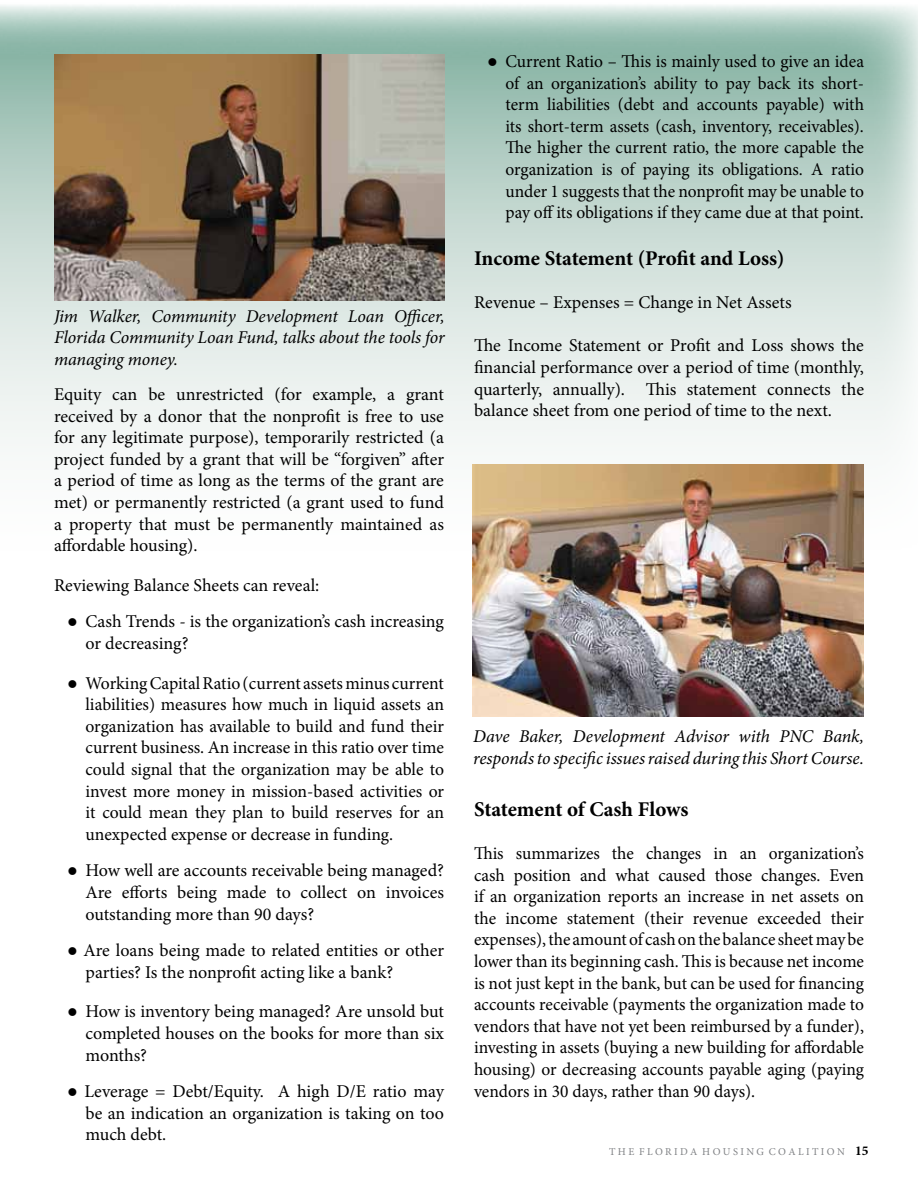
<style>
.page{position:relative;width:918px;height:1188px;background:#fff}
.page>*{position:absolute;margin:0;border:0;box-sizing:border-box;transform-origin:0 0}
.t1{font:700 21px "Minion Pro";letter-spacing:-.005em;color:#000}
.t2{font:18px/21.6px "Minion Pro";color:#000;text-align:justify}
.t3{font:italic 18px/21.6px "Minion Pro";letter-spacing:-.01em;color:#000}
.t4{font:10.5px "Minion Pro";color:#808285}
.s1{font-weight:700;font-size:13.5px;color:#000}
</style>
<div class="page">
<svg style="left:0;top:5px;width:918px;height:566px"></svg>
<img style="left:472px;top:464px;width:391px;height:253px">
<img style="left:54px;top:54px;width:391px;height:246px">
<p class="t3" style="left:54px;top:305px;width:392px;text-align:justify">Jim Walker, Community Development Loan Officer, Florida Community Loan Fund, talks about the tools for managing money.</p>
<p class="t2" style="left:54px;top:384px;width:392px">Equity can be unrestricted (for example, a grant received by a donor that the nonprofit is free to use for any legitimate purpose), temporarily restricted (a project funded by a grant that will be “forgiven” after a period of time as long as the terms of the grant are met) or permanently restricted (a grant used to fund a property that must be permanently maintained as affordable housing).</p>
<p class="t2" style="left:54px;top:574px;width:267px">Reviewing Balance Sheets can reveal:</p>
<p class="t2" style="left:86px;top:611px;width:360px;text-indent:-18px">● Cash Trends - is the organization’s cash increasing or decreasing?</p>
<p class="t2" style="left:86px;top:672px;width:360px;text-indent:-18px">● Working Capital Ratio (current assets minus current liabilities) measures how much in liquid assets an organization has available to build and fund their current business. An increase in this ratio over time could signal that the organization may be able to invest more money in mission-based activities or it could mean they plan to build reserves for an unexpected expense or decrease in funding.</p>
<p class="t2" style="left:85px;top:860px;width:360px;text-indent:-18px">● How well are accounts receivable being managed?<br>Are efforts being made to collect on invoices outstanding more than 90 days?</p>
<p class="t2" style="left:85px;top:940px;width:360px;text-indent:-18px">● Are loans being made to related entities or other parties? Is the nonprofit acting like a bank?</p>
<p class="t2" style="left:85px;top:1001px;width:360px;text-indent:-18px">● How is inventory being managed? Are unsold but completed houses on the books for more than six months?</p>
<p class="t2" style="left:85px;top:1081px;width:360px;text-indent:-18px">● Leverage = Debt/Equity. A high D/E ratio may be an indication an organization is taking on too much debt.</p>
<p class="t2" style="left:506px;top:51px;width:360px;text-indent:-18px">● Current Ratio – This is mainly used to give an idea of an organization’s ability to pay back its short&shy;term liabilities (debt and accounts payable) with its short-term assets (cash, inventory, receivables).<br>The higher the current ratio, the more capable the organization is of paying its obligations. A ratio under 1 suggests that the nonprofit may be unable to pay off its obligations if they came due at that point.</p>
<p class="t1" style="left:474px;top:244px;width:312px">Income Statement (Profit and Loss)</p>
<p class="t2" style="left:474px;top:292px;width:319px">Revenue – Expenses = Change in Net Assets</p>
<p class="t2" style="left:474px;top:335px;width:392px">The Income Statement or Profit and Loss shows the financial performance over a period of time (monthly, quarterly, annually). This statement connects the balance sheet from one period of time to the next.</p>
<p class="t3" style="left:473px;top:726px;width:392px">Dave Baker, Development Advisor with PNC Bank, responds to specific issues raised during this Short Course.</p>
<p class="t1" style="left:474px;top:794px;width:216px">Statement of Cash Flows</p>
<p class="t2" style="left:474px;top:843px;width:392px">This summarizes the changes in an organization’s cash position and what caused those changes. Even if an organization reports an increase in net assets on the income statement (their revenue exceeded their expenses), the amount of cash on the balance sheet may be lower than its beginning cash. This is because net income is not just kept in the bank, but can be used for financing accounts receivable (payments the organization made to vendors that have not yet been reimbursed by a funder), investing in assets (buying a new building for affordable housing) or decreasing accounts payable aging (paying vendors in 30 days, rather than 90 days).</p>
<p class="t4" style="left:609px;top:1145px;width:261px">T H E F L O R I D A H O U S I N G C O A L I T I O N <span class="s1">15</span></p>
</div>
